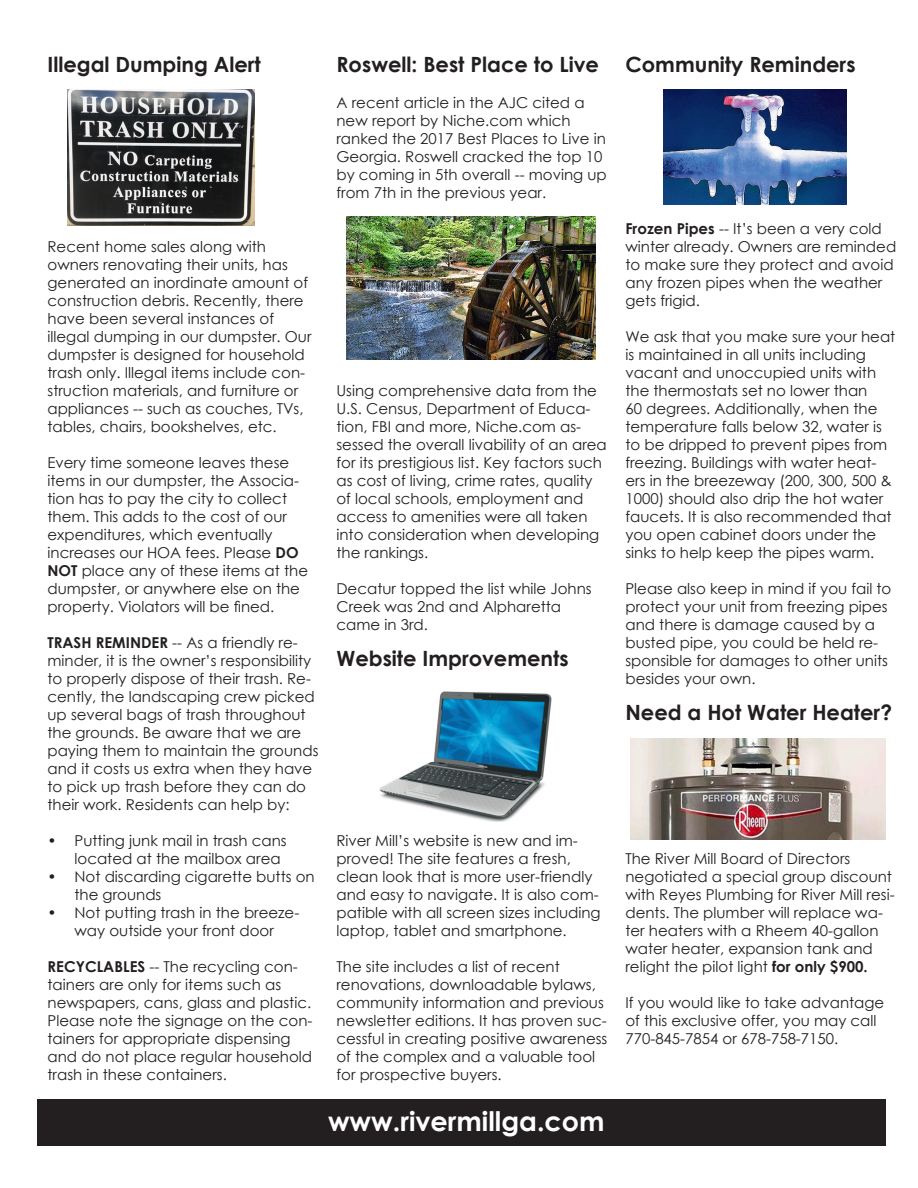
<style>
.page{position:relative;width:918px;height:1188px;background:#fff}
.page>*{position:absolute;margin:0;border:0;box-sizing:border-box;transform-origin:0 0}
.t1{font:700 27px "Century Gothic";color:#fff}
.Headline{font:700 21px "Century Gothic";color:#231f20}
.Body{font:700 21px "Century Gothic";color:#231f20}
.Body-2{font:15px/18px "Century Gothic";color:#231f20}
.Headline-2{font:15px/18px "Century Gothic";color:#231f20}
.s1{font-weight:700}
</style>
<div class="page">
<div style="left:37px;top:1099px;width:849px;height:46px;background:#231f20"></div>
<img style="left:68px;top:90px;width:187px;height:136px">
<img style="left:347px;top:216px;width:248px;height:144px">
<img style="left:664px;top:90px;width:182px;height:114px">
<img style="left:631px;top:738px;width:255px;height:102px">
<img style="left:379px;top:691px;width:173px;height:131px">
<p class="Headline" style="left:48px;top:48px;width:215px">Illegal Dumping Alert</p>
<p class="Headline" style="left:336px;top:48px;width:264px">Roswell: Best Place to Live</p>
<p class="Headline-2" style="left:336px;top:93px;width:272px">A recent article in the AJC cited a new report by Niche.com which ranked the 2017 Best Places to Live in Georgia. Roswell cracked the top 10 by coming in 5th overall -- moving up from 7th in the previous year.</p>
<p class="Body-2" style="left:48px;top:237px;width:262px">Recent home sales along with owners renovating their units, has generated an inordinate amount of construction debris. Recently, there have been several instances of</p>
<p class="Body-2" style="left:48px;top:327px;width:266px">illegal dumping in our dumpster. Our dumpster is designed for household trash only. Illegal items include con&shy;struction materials, and furniture or appliances -- such as couches, TVs, tables, chairs, bookshelves, etc.</p>
<p class="Body-2" style="left:48px;top:453px;width:262px">Every time someone leaves these items in our dumpster, the Associa&shy;tion has to pay the city to collect them. This adds to the cost of our expenditures, which eventually increases our HOA fees. Please <span class="s1">DO NOT</span> place any of these items at the dumpster, or anywhere else on the property. Violators will be fined.</p>
<p class="Body-2" style="left:48px;top:633px;width:272px"><span class="s1">TRASH REMINDER</span> -- As a friendly re&shy;minder, it is the owner’s responsibility to properly dispose of their trash. Re&shy;cently, the landscaping crew picked up several bags of trash throughout the grounds. Be aware that we are paying them to maintain the grounds and it costs us extra when they have to pick up trash before they can do their work. Residents can help by:</p>
<p class="Body-2" style="left:75px;top:831px;width:214px;text-indent:-27px">• Putting junk mail in trash cans located at the mailbox area</p>
<p class="Body-2" style="left:75px;top:867px;width:242px;text-indent:-27px">• Not discarding cigarette butts on the grounds</p>
<p class="Body-2" style="left:48px;top:903px;width:253px;text-align:center">• Not putting trash in the breeze&shy;way outside your front door</p>
<p class="Headline-2" style="left:48px;top:957px;width:266px"><span class="s1">RECYCLABLES</span> -- The recycling con&shy;tainers are only for items such as newspapers, cans, glass and plastic.<br>Please note the signage on the con&shy;tainers for appropriate dispensing and do not place regular household trash in these containers.</p>
<p class="Headline-2" style="left:336px;top:381px;width:272px">Using comprehensive data from the U.S. Census, Department of Educa&shy;tion, FBI and more, Niche.com as&shy;sessed the overall livability of an area for its prestigious list. Key factors such as cost of living, crime rates, quality of local schools, employment and access to amenities were all taken into consideration when developing the rankings.</p>
<p class="Headline-2" style="left:336px;top:579px;width:257px">Decatur topped the list while Johns<br>Creek was 2nd and Alpharetta came in 3rd.</p>
<p class="Headline" style="left:336px;top:642px;width:234px">Website Improvements</p>
<p class="Body-2" style="left:336px;top:831px;width:266px">River Mill’s website is new and im&shy;proved! The site features a fresh, clean look that is more user-friendly and easy to navigate. It is also com&shy;patible with all screen sizes including laptop, tablet and smartphone.</p>
<p class="Body-2" style="left:336px;top:957px;width:272px">The site includes a list of recent renovations, downloadable bylaws, community information and previous newsletter editions. It has proven suc&shy;cessful in creating positive awareness of the complex and a valuable tool for prospective buyers.</p>
<p class="t1" style="left:328px;top:1100px;width:278px">www.rivermillga.com</p>
<p class="Headline" style="left:625px;top:48px;width:232px">Community Reminders</p>
<p class="Body-2" style="left:625px;top:219px;width:272px"><span class="s1">Frozen Pipes</span> -- It’s been a very cold winter already. Owners are reminded to make sure they protect and avoid any frozen pipes when the weather gets frigid.</p>
<p class="Body-2" style="left:625px;top:327px;width:271px">We ask that you make sure your heat is maintained in all units including vacant and unoccupied units with the thermostats set no lower than<br>60 degrees. Additionally, when the temperature falls below 32, water is to be dripped to prevent pipes from freezing. Buildings with water heat&shy;ers in the breezeway (200, 300, 500 &amp; 1000) should also drip the hot water faucets. It is also recommended that you open cabinet doors under the sinks to help keep the pipes warm.</p>
<p class="Body-2" style="left:625px;top:579px;width:268px">Please also keep in mind if you fail to protect your unit from freezing pipes and there is damage caused by a busted pipe, you could be held re&shy;sponsible for damages to other units besides your own.</p>
<p class="Body" style="left:625px;top:696px;width:268px">Need a Hot Water Heater?</p>
<p class="Headline-2" style="left:625px;top:849px;width:271px">The River Mill Board of Directors negotiated a special group discount with Reyes Plumbing for River Mill resi&shy;dents. The plumber will replace wa&shy;ter heaters with a Rheem 40-gallon water heater, expansion tank and relight the pilot light <span class="s1">for only $900.</span></p>
<p class="Headline-2" style="left:625px;top:993px;width:260px">If you would like to take advantage of this exclusive offer, you may call<br>770-845-7854 or 678-758-7150.</p>
</div>
